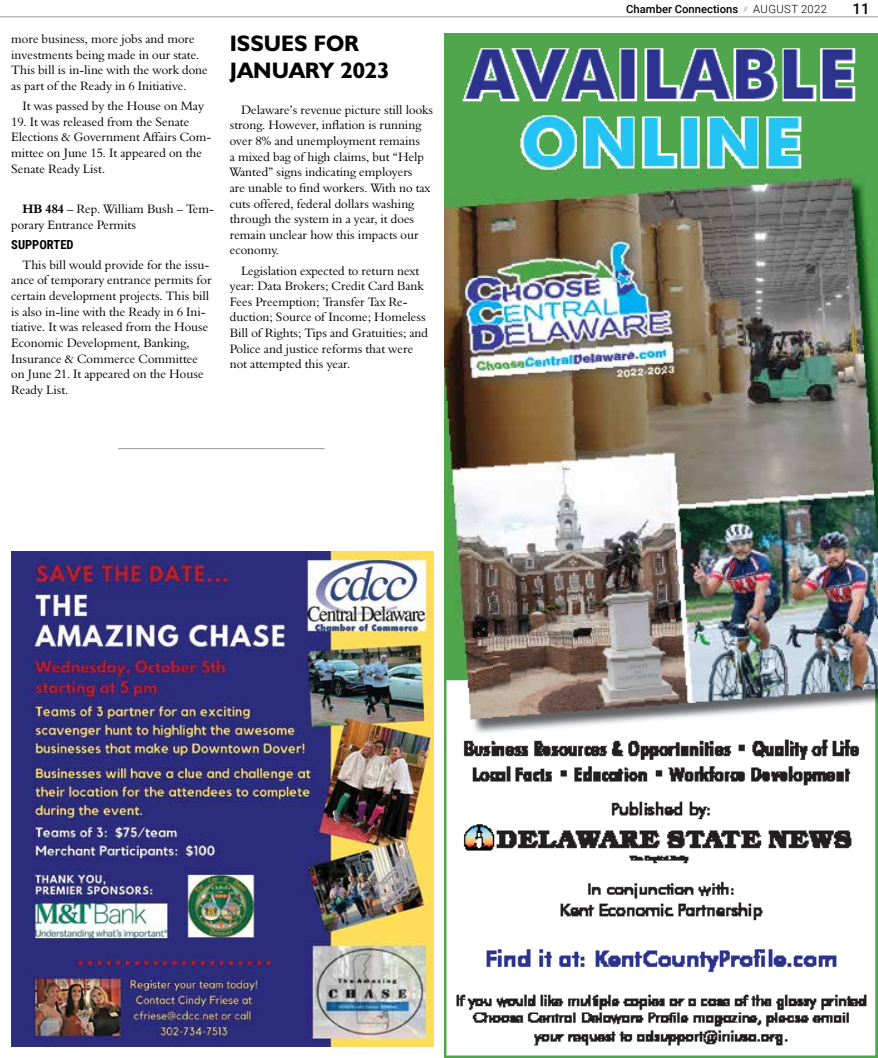
<style>
.page{position:relative;width:878px;height:1058px;background:#fff}
.page>*{position:absolute;margin:0;border:0;box-sizing:border-box;transform-origin:0 0}
.t1{font:700 22.5px/27px "Humanist 521 BT";color:#000}
.t2{font:500 15px "Roboto";color:#000}
.t3{font:12.5px/15.6px "Aldine 401 BT Roman A";color:#000}
.t4{font:700 12.5px "Roboto Condensed";color:#000}
.t5{font:500 11.25px "Roboto";color:#000}
.s1{font-family:"Aldine 401 BT Bold A"}
.s2{font-weight:300}
</style>
<div class="page">
<hr style="left:0;top:17px;width:878px;height:1px;background:#939598">
<img style="left:444px;top:34px;width:434px;height:1024px">
<img style="left:11px;top:551px;width:422px;height:495px">
<hr style="left:118px;top:448px;width:206px;height:1px;background:#939598">
<p class="t3" style="left:11px;top:31px;width:198px">more business, more jobs and more investments being made in our state.<br>This bill is in-line with the work done as part of the Ready in 6 Initiative.</p>
<p class="t3" style="left:22px;top:98px;width:183px">It was passed by the House on May</p>
<p class="t3" style="left:11px;top:114px;width:201px">19. It was released from the Senate<br>Elections &amp; Government Affairs Com&shy;mittee on June 15. It appeared on the<br>Senate Ready List.</p>
<p class="t3" style="left:11px;top:201px;width:204px;text-indent:11px"><span class="s1">HB 484</span> – Rep. William Bush – Tem&shy;porary Entrance Permits</p>
<p class="t4" style="left:11px;top:235px;width:64px">SUPPORTED</p>
<p class="t3" style="left:11px;top:257px;width:202px;text-indent:11px">This bill would provide for the issu&shy;ance of temporary entrance permits for certain development projects. This bill is also in-line with the Ready in 6 Ini&shy;tiative. It was released from the House Economic Development, Banking, Insurance &amp; Commerce Committee on June 21. It appeared on the House Ready List.</p>
<h1 class="t1" style="left:230px;top:29px;width:161px">ISSUES FOR<br>JANUARY 2023</h1>
<p class="t3" style="left:230px;top:102px;width:205px;text-indent:11px">Delaware’s revenue picture still looks strong. However, inflation is running over 8% and unemployment remains<br>a mixed bag of high claims, but “Help Wanted” signs indicating employers<br>are unable to find workers. With no tax cuts offered, federal dollars washing through the system in a year, it does remain unclear how this impacts our economy.</p>
<p class="t3" style="left:230px;top:262px;width:200px;text-indent:11px">Legislation expected to return next year: Data Brokers; Credit Card Bank Fees Preemption; Transfer Tax Re&shy;duction; Source of Income; Homeless Bill of Rights; Tips and Gratuities; and Police and justice reforms that were not attempted this year.</p>
<p class="t5" style="left:626px;top:1px;width:202px">Chamber Connections <sup>//</sup> <span class="s2">AUGUST 2022</span></p>
<p class="t2" style="left:852px;top:-2px;width:19px">11</p>
</div>
